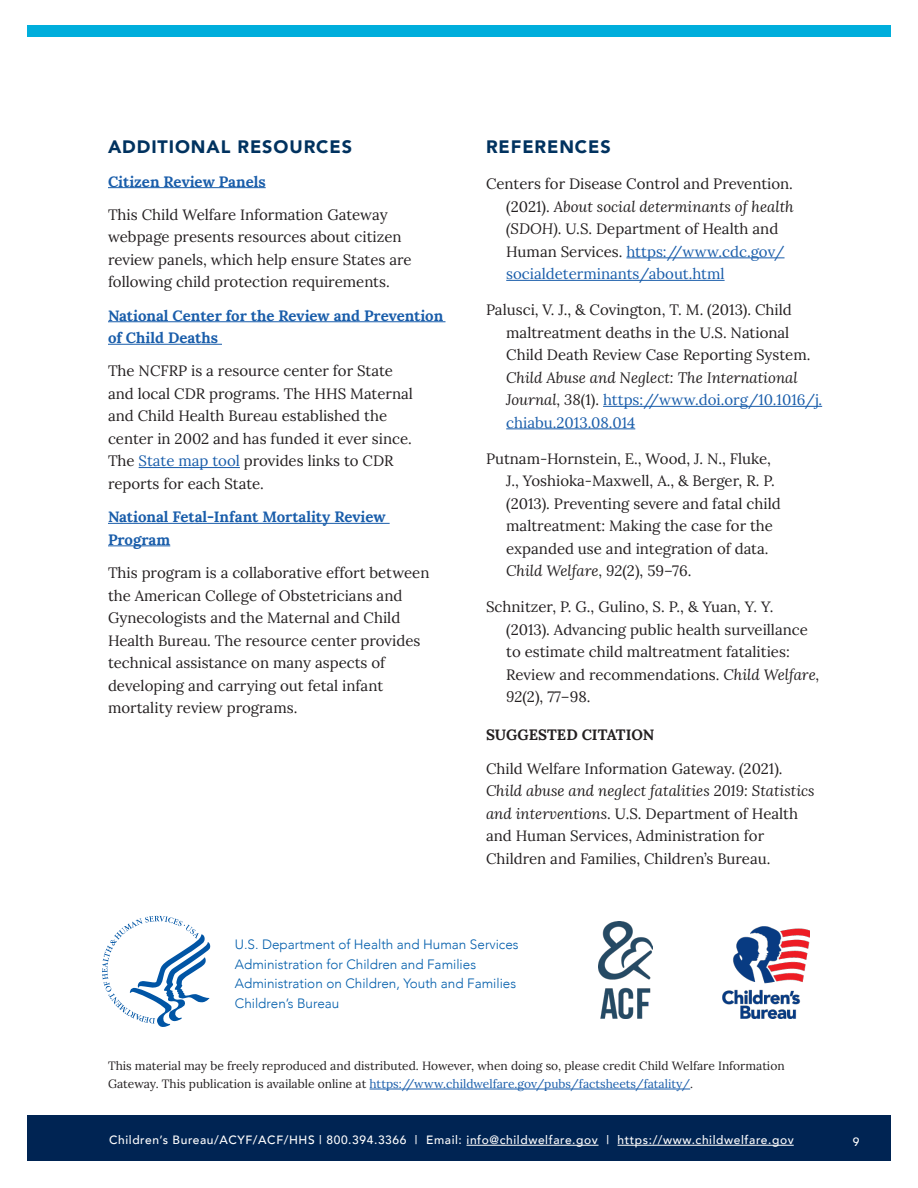
<style>
.page{position:relative;width:918px;height:1188px;background:#fff}
.page>*{position:absolute;margin:0;border:0;box-sizing:border-box;transform-origin:0 0}
.t1{font:900 18px "Avenir";letter-spacing:.05em;color:#00325f}
.t2{font:15px/22.5px "Lora";color:#231f20}
.t3{font:700 15px/22.5px "Lora";color:#195daa}
.t4{font:700 15px "Lora";color:#231f20}
.t5{font:300 13.5px/19.5px "Avenir";color:#015dab}
.t6{font:12px/18px "Lora";color:#231f20}
.t7{font:500 12px "Avenir";letter-spacing:.05em;color:#fff}
.s1{color:#195daa}
.s2{font-style:italic}
</style>
<div class="page">
<div style="left:27px;top:1116px;width:864px;height:45px;background:#002453"></div>
<hr style="left:467px;top:1145px;width:132px;height:1px;background:#fff">
<hr style="left:618px;top:1145px;width:176px;height:1px;background:#fff">
<div style="left:27px;top:26px;width:864px;height:12px;background:#00aedc"></div>
<hr style="left:108px;top:187px;width:158px;height:1px;background:#195daa">
<hr style="left:108px;top:321px;width:338px;height:1px;background:#195daa">
<hr style="left:108px;top:344px;width:114px;height:1px;background:#195daa">
<hr style="left:139px;top:467px;width:101px;height:1px;background:#195daa">
<hr style="left:108px;top:523px;width:282px;height:1px;background:#195daa">
<hr style="left:108px;top:545px;width:62px;height:1px;background:#195daa">
<hr style="left:626px;top:257px;width:159px;height:1px;background:#195daa">
<hr style="left:506px;top:280px;width:219px;height:1px;background:#195daa">
<hr style="left:603px;top:406px;width:219px;height:1px;background:#195daa">
<hr style="left:506px;top:428px;width:129px;height:1px;background:#195daa">
<hr style="left:370px;top:1089px;width:320px;height:1px;background:#195daa">
<img style="left:722px;top:927px;width:88px;height:92px">
<svg style="left:102px;top:916px;width:108px;height:111px"></svg>
<img style="left:599px;top:921px;width:53px;height:98px">
<h2 class="t1" style="left:108px;top:132px;width:246px">ADDITIONAL RESOURCES</h2>
<p class="t3" style="left:108px;top:168px;width:159px">Citizen Review Panels</p>
<p class="t2" style="left:108px;top:202px;width:305px">This Child Welfare Information Gateway webpage presents resources about citizen review panels, which help ensure States are following child protection requirements.</p>
<p class="t3" style="left:108px;top:302px;width:337px">National Center for the Review and Prevention of Child Deaths</p>
<p class="t2" style="left:108px;top:359px;width:307px">The NCFRP is a resource center for State and local CDR programs. The HHS Maternal and Child Health Bureau established the center in 2002 and has funded it ever since.<br>The <span class="s1">State map tool</span> provides links to CDR reports for each State.</p>
<p class="t3" style="left:108px;top:504px;width:279px">National Fetal-Infant Mortality Review<br>Program</p>
<p class="t2" style="left:108px;top:560px;width:323px">This program is a collaborative effort between the American College of Obstetricians and Gynecologists and the Maternal and Child Health Bureau. The resource center provides technical assistance on many aspects of developing and carrying out fetal infant mortality review programs.</p>
<h2 class="t1" style="left:486px;top:132px;width:126px">REFERENCES</h2>
<p class="t2" style="left:506px;top:172px;width:289px;text-indent:-20px">Centers for Disease Control and Prevention. (2021). <span class="s2">About social determinants of health (SDOH)</span>. U.S. Department of Health and Human Services. <span class="s1">https://www.cdc.gov/ socialdeterminants/about.html</span></p>
<p class="t2" style="left:506px;top:298px;width:317px;text-indent:-20px">Palusci, V. J., &amp; Covington, T. M. (2013). Child maltreatment deaths in the U.S. National Child Death Review Case Reporting System.<br><span class="s2">Child Abuse and Neglect: The International Journal, 38</span>(1). <span class="s1">https://www.doi.org/10.1016/j. chiabu.2013.08.014</span></p>
<p class="t2" style="left:506px;top:446px;width:276px;text-indent:-20px">Putnam-Hornstein, E., Wood, J. N., Fluke, J., Yoshioka-Maxwell, A., &amp; Berger, R. P. (2013). Preventing severe and fatal child maltreatment: Making the case for the expanded use and integration of data.<br><span class="s2">Child Welfare, 92</span>(2), 59–76.</p>
<p class="t2" style="left:506px;top:595px;width:315px;text-indent:-20px">Schnitzer, P. G., Gulino, S. P., &amp; Yuan, Y. Y. (2013). Advancing public health surveillance to estimate child maltreatment fatalities:<br>Review and recommendations. <span class="s2">Child Welfare, 92</span>(2), 77–98.</p>
<h3 class="t4" style="left:486px;top:722px;width:170px">SUGGESTED CITATION</h3>
<p class="t2" style="left:486px;top:756px;width:330px">Child Welfare Information Gateway. (2021).<br><span class="s2">Child abuse and neglect fatalities 2019: Statistics and interventions</span>. U.S. Department of Health and Human Services, Administration for Children and Families, Children’s Bureau.</p>
<p class="t5" style="left:235px;top:935px;width:285px">U.S. Department of Health and Human Services Administration for Children and Families Administration on Children, Youth and Families Children’s Bureau</p>
<p class="t6" style="left:108px;top:1056px;width:678px">This material may be freely reproduced and distributed. However, when doing so, please credit Child Welfare Information<br>Gateway. This publication is available online at <span class="s1">https://www.childwelfare.gov/pubs/factsheets/fatality/</span>.</p>
<p class="t7" style="left:109px;top:1130px;width:686px">Children’s Bureau/ACYF/ACF/HHS | 800.394.3366 | Email: info@childwelfare.gov | https://www.childwelfare.gov</p>
<p class="t7" style="left:853px;top:1131px;width:8px">9</p>
</div>
